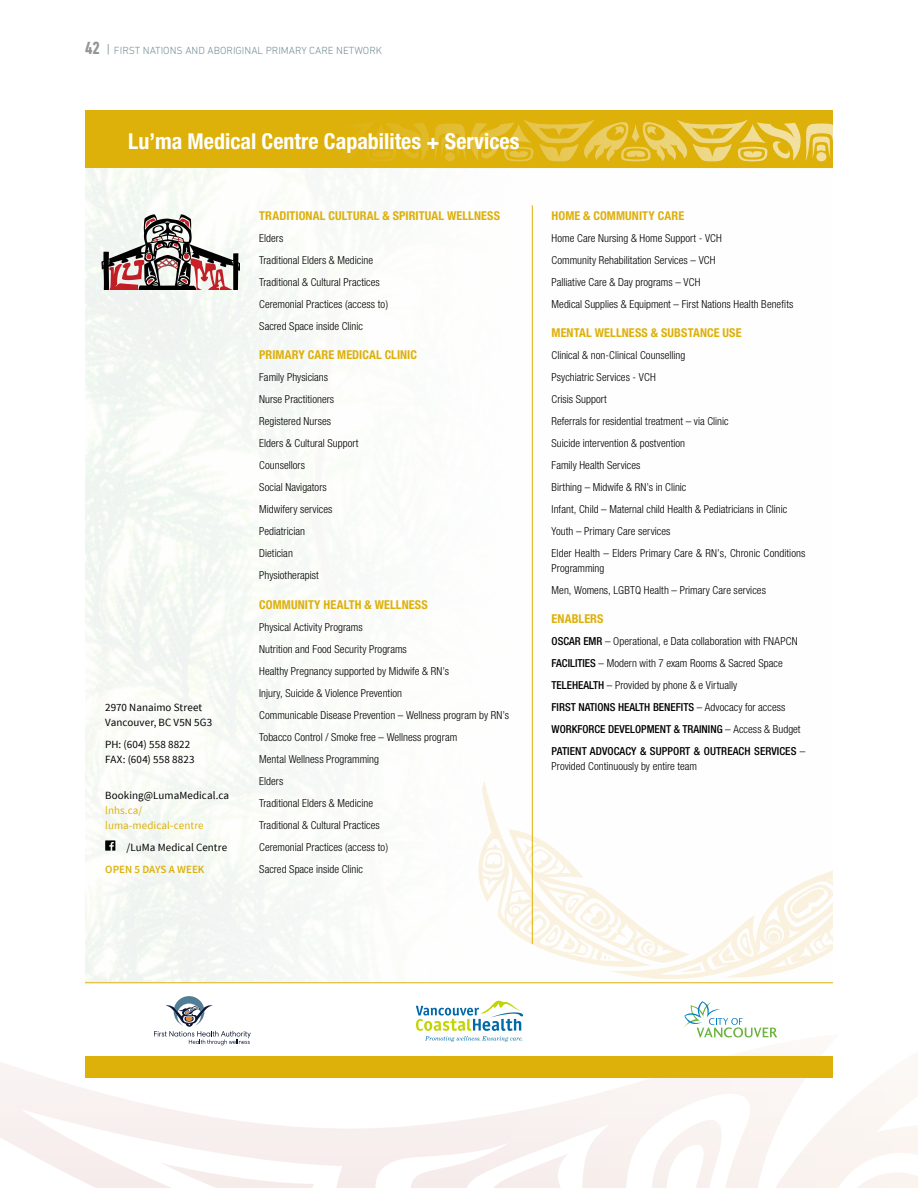
<style>
.page{position:relative;width:918px;height:1188px;background:#fff}
.page>*{position:absolute;margin:0;border:0;box-sizing:border-box;transform-origin:0 0}
.t1{font:700 condensed 22.05px "Helvetica Neue";color:#fff}
.t2{font:700 condensed 12.15px "Helvetica Neue";letter-spacing:.01em;color:#ddb00a}
.t3{font:300 condensed 10.95px/22px "Helvetica Neue";letter-spacing:.005em;color:#000}
.t4{font:10.95px/14.7px "Source Sans Pro";letter-spacing:.01em;color:#000}
.t5{font:10.95px/14.7px "Source Sans Pro";letter-spacing:.005em;color:#ddb00a}
.t6{font:600 10.95px "Source Sans Pro";color:#ddb00a}
.t7{font:300 10.5px "DIN Next LT Pro";color:#748d95}
.s1{font-weight:700;font-stretch:condensed;font-size:18px;color:#939598}
.s2{font-family:"Open Sans";font-weight:400}
.s3{font-weight:500}
</style>
<div class="page">
<svg style="left:0;top:1000px;width:918px;height:188px"></svg>
<div style="left:85px;top:110px;width:748px;height:58px;background:#ddb00a"></div>
<svg style="left:361px;top:119px;width:472px;height:42px"></svg>
<div style="left:85px;top:1056px;width:748px;height:22px;background:#ddb00a"></div>
<svg style="left:478px;top:781px;width:355px;height:198px"></svg>
<svg style="left:105px;top:840px;width:10px;height:11px"></svg>
<hr style="left:532px;top:205px;width:1px;height:739px;background:#ddb00a">
<hr style="left:85px;top:983px;width:748px;height:1px;background:#ddb00a">
<svg style="left:416px;top:1001px;width:107px;height:41px"></svg>
<svg style="left:154px;top:996px;width:97px;height:49px"></svg>
<svg style="left:102px;top:215px;width:137px;height:75px"></svg>
<svg style="left:684px;top:1001px;width:93px;height:36px"></svg>
<p class="t7" style="left:85px;top:44px;width:299px"><span class="s1">42</span> <span class="s2">|</span> FIRST NATIONS AND ABORIGINAL PRIMARY CARE NETWORK</p>
<h1 class="t1" style="left:128px;top:127px;width:393px">Lu’ma Medical Centre Capabilites + Services</h1>
<p class="t4" style="left:105px;top:701px;width:108px">2970 Nanaimo Street<br>Vancouver, BC V5N 5G3</p>
<p class="t4" style="left:105px;top:737px;width:91px">PH: (604) 558 8822<br>FAX: (604) 558 8823</p>
<p class="t4" style="left:105px;top:789px;width:126px">Booking@LumaMedical.ca</p>
<p class="t5" style="left:105px;top:803px;width:100px">lnhs.ca/ luma-medical-centre</p>
<p class="t4" style="left:127px;top:840px;width:102px">/LuMa Medical Centre</p>
<p class="t6" style="left:105px;top:862px;width:101px">OPEN 5 DAYS A WEEK</p>
<p class="t2" style="left:259px;top:208px;width:243px">TRADITIONAL CULTURAL &amp; SPIRITUAL WELLNESS</p>
<p class="t3" style="left:259px;top:227px;width:130px">Elders<br>Traditional Elders &amp; Medicine<br>Traditional &amp; Cultural Practices<br>Ceremonial Practices (access to)<br>Sacred Space inside Clinic</p>
<p class="t2" style="left:259px;top:348px;width:159px">PRIMARY CARE MEDICAL CLINIC</p>
<p class="t3" style="left:259px;top:366px;width:101px">Family Physicians<br>Nurse Practitioners<br>Registered Nurses<br>Elders &amp; Cultural Support<br>Counsellors<br>Social Navigators<br>Midwifery services<br>Pediatrician<br>Dietician<br>Physiotherapist</p>
<p class="t2" style="left:259px;top:597px;width:170px">COMMUNITY HEALTH &amp; WELLNESS</p>
<p class="t3" style="left:259px;top:616px;width:252px">Physical Activity Programs<br>Nutrition and Food Security Programs<br>Healthy Pregnancy supported by Midwife &amp; RN’s<br>Injury, Suicide &amp; Violence Prevention<br>Communicable Disease Prevention – Wellness program by RN’s Tobacco Control / Smoke free – Wellness program<br>Mental Wellness Programming<br>Elders<br>Traditional Elders &amp; Medicine<br>Traditional &amp; Cultural Practices<br>Ceremonial Practices (access to)<br>Sacred Space inside Clinic</p>
<p class="t2" style="left:552px;top:208px;width:134px">HOME &amp; COMMUNITY CARE</p>
<p class="t3" style="left:552px;top:227px;width:243px">Home Care Nursing &amp; Home Support - VCH<br>Community Rehabilitation Services – VCH<br>Palliative Care &amp; Day programs – VCH<br>Medical Supplies &amp; Equipment – First Nations Health Benefits</p>
<p class="t2" style="left:552px;top:326px;width:192px">MENTAL WELLNESS &amp; SUBSTANCE USE</p>
<p class="t3" style="left:552px;top:344px;width:255px">Clinical &amp; non-Clinical Counselling<br>Psychiatric Services - VCH<br>Crisis Support<br>Referrals for residential treatment – via Clinic<br>Suicide intervention &amp; postvention<br>Family Health Services<br>Birthing – Midwife &amp; RN’s in Clinic<br>Infant, Child – Maternal child Health &amp; Pediatricians in Clinic Youth – Primary Care services<br>Elder Health – Elders Primary Care &amp; RN’s, Chronic Conditions</p>
<p class="t3" style="left:552px;top:557px;width:216px">Programming<br>Men, Womens, LGBTQ Health – Primary Care services</p>
<p class="t2" style="left:552px;top:612px;width:53px">ENABLERS</p>
<p class="t3" style="left:552px;top:630px;width:255px"><span class="s3">OSCAR EMR</span> – Operational, e Data collaboration with FNAPCN <span class="s3">FACILITIES</span> – Modern with 7 exam Rooms &amp; Sacred Space <span class="s3">TELEHEALTH</span> – Provided by phone &amp; e Virtually<br><span class="s3">FIRST NATIONS HEALTH BENEFITS</span> – Advocacy for access <span class="s3">WORKFORCE DEVELOPMENT &amp; TRAINING</span> – Access &amp; Budget <span class="s3">PATIENT ADVOCACY &amp; SUPPORT &amp; OUTREACH SERVICES</span> –</p>
<p class="t3" style="left:552px;top:755px;width:147px">Provided Continuously by entire team</p>
</div>
